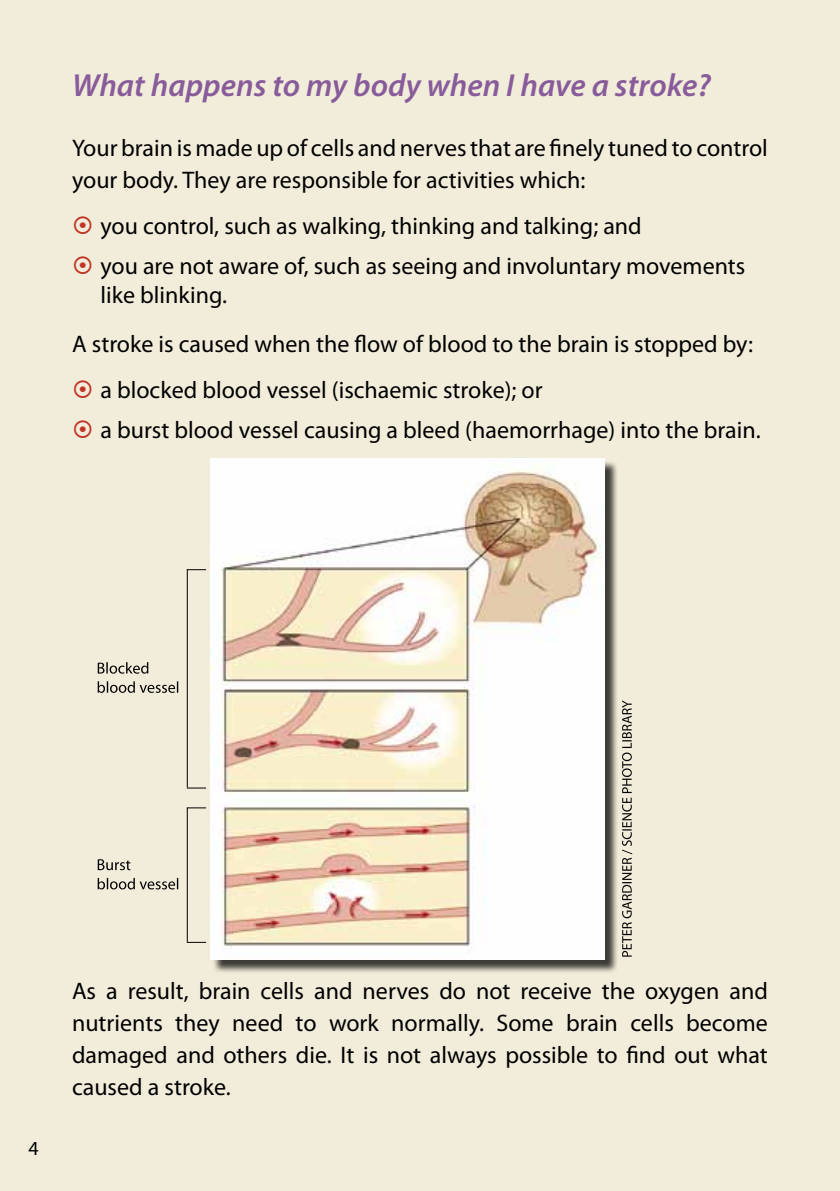
<style>
.page{position:relative;width:840px;height:1191px;background:#fff}
.page>*{position:absolute;margin:0;border:0;box-sizing:border-box;transform-origin:0 0}
.t1{font:italic 600 32px "Myriad Pro";color:#885c9a}
.t2{font:24px/32px "Myriad Pro";color:#000}
.t3{font:20px "Myriad Pro";color:#000}
</style>
<div class="page">
<div style="left:0;top:0;width:839px;height:1191px;background:#f2edda"></div>
<div style="left:212px;top:460px;width:406px;height:513px;background:#000;opacity:.75"></div>
<img style="left:210px;top:458px;width:394px;height:501px">
<svg style="left:622px;top:700px;width:10px;height:256px"></svg>
<svg style="left:98px;top:681px;width:80px;height:12px"></svg>
<svg style="left:98px;top:662px;width:50px;height:11px"></svg>
<hr style="left:187px;top:569px;width:1px;height:218px;background:#000">
<svg style="left:187px;top:569px;width:19px;height:1px"></svg>
<svg style="left:187px;top:787px;width:19px;height:1px"></svg>
<svg style="left:98px;top:878px;width:80px;height:11px"></svg>
<svg style="left:98px;top:859px;width:32px;height:11px"></svg>
<hr style="left:187px;top:807px;width:1px;height:134px;background:#000">
<svg style="left:187px;top:807px;width:19px;height:1px"></svg>
<svg style="left:187px;top:942px;width:19px;height:1px"></svg>
<h1 class="t1" style="left:72px;top:65px;width:639px">What happens to my body when I have a stroke?</h1>
<p class="t2" style="left:72px;top:132px;width:697px">Your brain is made up of cells and nerves that are finely tuned to control your body. They are responsible for activities which:</p>
<p class="t2" style="left:100px;top:206px;width:646px;line-height:40.2px">you control, such as walking, thinking and talking; and<br>you are not aware of, such as seeing and involuntary movements</p>
<p class="t2" style="left:72px;top:270px;width:682px;line-height:49px;text-indent:28px">like blinking.<br>A stroke is caused when the flow of blood to the brain is stopped by:</p>
<p class="t2" style="left:100px;top:369px;width:661px;line-height:40.2px">a blocked blood vessel (ischaemic stroke); or<br>a burst blood vessel causing a bleed (haemorrhage) into the brain.</p>
<p class="t3" style="left:28px;top:1136px;width:12px">4</p>
<p class="t2" style="left:72px;top:975px;width:697px;text-align:justify">As a result, brain cells and nerves do not receive the oxygen and nutrients they need to work normally. Some brain cells become damaged and others die. It is not always possible to find out what caused a stroke.</p>
</div>
